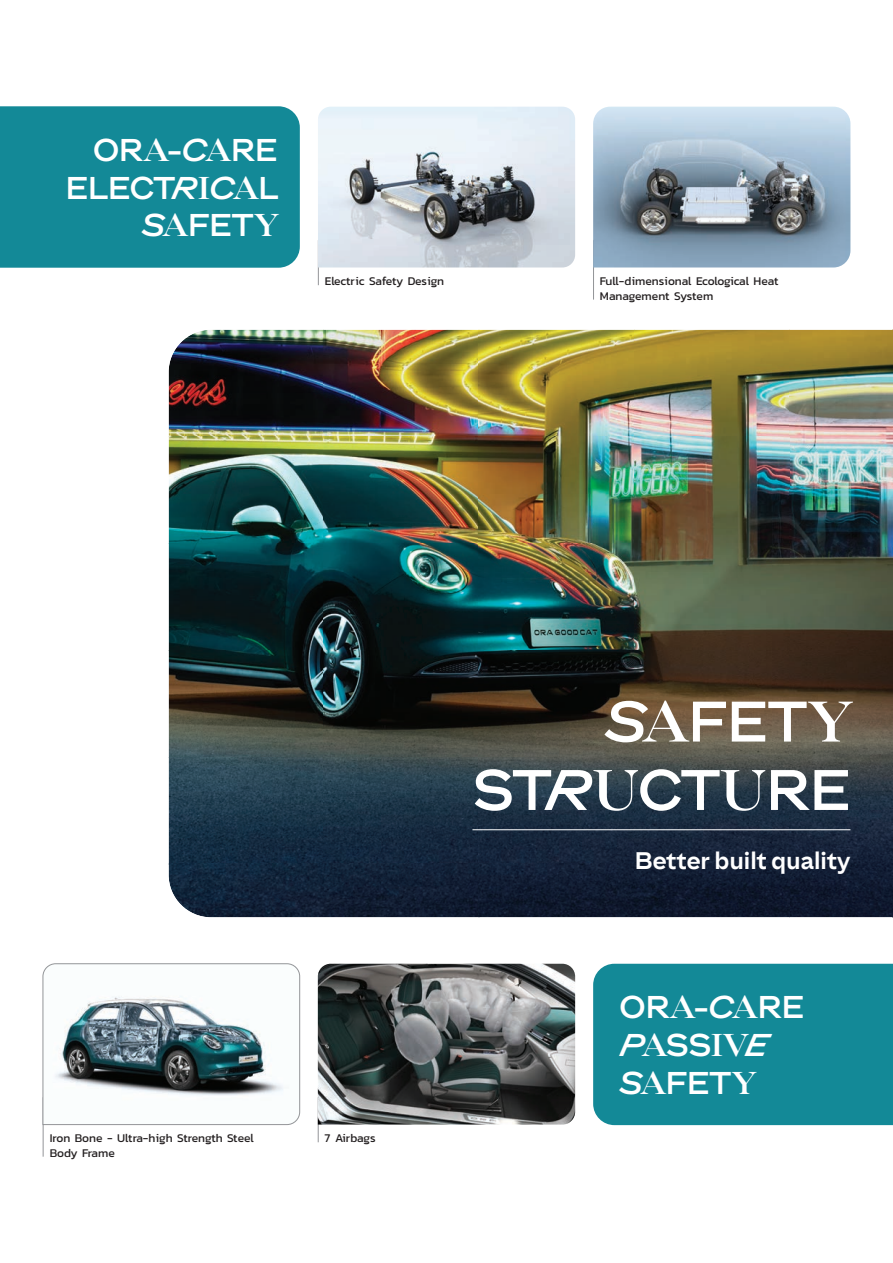
<style>
.page{position:relative;width:893px;height:1263px;background:#fff}
.page>*{position:absolute;margin:0;border:0;box-sizing:border-box;transform-origin:0 0}
.t1{font:57px/68.4px "OR Afunky Headline";color:#fff;text-align:right}
.t2{font:31.5px/37.8px "OR Afunky Headline";color:#fff;text-align:right}
.t3{font:700 24px "OR Afunky Text";color:#fff}
.t4{font:12px/14.4px "Kanit";color:#231f20}
</style>
<div class="page">
<div style="left:593px;top:964px;width:300px;height:161px;background:#138997"></div>
<img style="left:169px;top:330px;width:724px;height:587px">
<hr style="left:43px;top:1097px;width:1px;height:60px;background:#939598">
<svg style="left:43px;top:963px;width:257px;height:162px"></svg>
<hr style="left:318px;top:1097px;width:1px;height:45px;background:#939598">
<img style="left:318px;top:964px;width:257px;height:160px">
<hr style="left:472px;top:829px;width:378px;height:1px;background:#fff">
<div style="left:0;top:106px;width:300px;height:162px;background:#138997"></div>
<hr style="left:593px;top:240px;width:1px;height:60px;background:#939598">
<img style="left:593px;top:107px;width:257px;height:160px">
<hr style="left:318px;top:240px;width:1px;height:45px;background:#939598">
<img style="left:318px;top:107px;width:257px;height:160px">
<h2 class="t2" style="left:66px;top:133px;width:215px">ORA-CARE<br>ELECTRICAL<br>SAFETY</h2>
<p class="t4" style="left:325px;top:274px;width:121px">Electric Safety Design</p>
<p class="t4" style="left:600px;top:274px;width:180px">Full-dimensional Ecological Heat<br>Management System</p>
<p class="t4" style="left:50px;top:1131px;width:206px">Iron Bone - Ultra-high Strength Steel<br>Body Frame</p>
<p class="t4" style="left:325px;top:1131px;width:53px">7 Airbags</p>
<h1 class="t1" style="left:473px;top:692px;width:381px">SAFETY<br>STRUCTURE</h1>
<h3 class="t3" style="left:635px;top:851px;width:217px">Better built quality</h3>
<h2 class="t2" style="left:620px;top:991px;width:186px;text-align:left">ORA-CARE<br>PASSIVE<br>SAFETY</h2>
</div>
